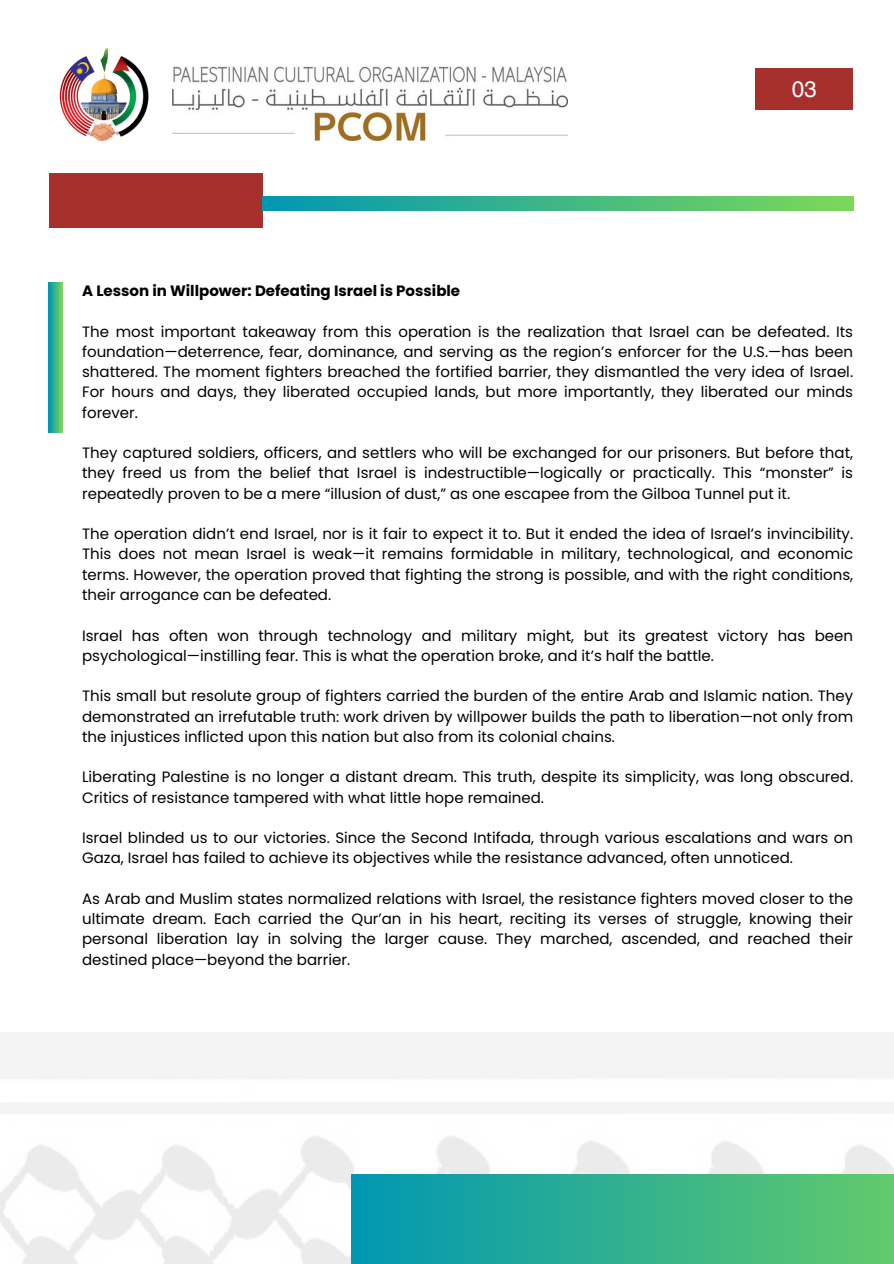
<style>
.page{position:relative;width:894px;height:1264px;background:#fff}
.page>*{position:absolute;margin:0;border:0;box-sizing:border-box;transform-origin:0 0}
.t1{font:22.5px "Helvetica World";color:#fff}
.t2{font:15px/20.2px "Poppins";color:#000;text-align:justify}
.t3{font:700 15px "Poppins";color:#000}
</style>
<div class="page">
<svg style="left:49px;top:283px;width:13px;height:149px;background:#3ab588"></svg>
<div style="left:49px;top:173px;width:213px;height:54px;background:#a7302d"></div>
<svg style="left:263px;top:196px;width:589px;height:15px;background:#3eb784"></svg>
<div style="left:351px;top:1174px;width:542px;height:89px;background:linear-gradient(to right,#0097b2,#62ca6b)"></div>
<img style="left:172px;top:66px;width:395px;height:75px">
<img style="left:59px;top:48px;width:90px;height:94px">
<svg style="left:222px;top:1189px;width:21px;height:15px"></svg>
<div style="left:755px;top:69px;width:97px;height:41px;background:#a7302d"></div>
<p class="t1" style="left:791px;top:76px;width:27px">03</p>
<p class="t3" style="left:82px;top:280px;width:379px">A Lesson in Willpower: Defeating Israel is Possible</p>
<h1 class="t2" style="left:82px;top:321px;width:772px">The most important takeaway from this operation is the realization that Israel can be defeated. Its foundation—deterrence, fear, dominance, and serving as the region’s enforcer for the U.S.—has been shattered. The moment fighters breached the fortified barrier, they dismantled the very idea of Israel.<br>For hours and days, they liberated occupied lands, but more importantly, they liberated our minds forever.</h1>
<p class="t2" style="left:82px;top:443px;width:772px">They captured soldiers, officers, and settlers who will be exchanged for our prisoners. But before that, they freed us from the belief that Israel is indestructible—logically or practically. This “monster” is repeatedly proven to be a mere “illusion of dust,” as one escapee from the Gilboa Tunnel put it.</p>
<p class="t2" style="left:82px;top:524px;width:772px">The operation didn’t end Israel, nor is it fair to expect it to. But it ended the idea of Israel’s invincibility.<br>This does not mean Israel is weak—it remains formidable in military, technological, and economic terms. However, the operation proved that fighting the strong is possible, and with the right conditions, their arrogance can be defeated.</p>
<h2 class="t2" style="left:82px;top:625px;width:772px">Israel has often won through technology and military might, but its greatest victory has been psychological—instilling fear. This is what the operation broke, and it’s half the battle.</h2>
<p class="t2" style="left:82px;top:686px;width:772px">This small but resolute group of fighters carried the burden of the entire Arab and Islamic nation. They demonstrated an irrefutable truth: work driven by willpower builds the path to liberation—not only from the injustices inflicted upon this nation but also from its colonial chains.</p>
<p class="t2" style="left:82px;top:767px;width:772px">Liberating Palestine is no longer a distant dream. This truth, despite its simplicity, was long obscured.<br>Critics of resistance tampered with what little hope remained.</p>
<p class="t2" style="left:82px;top:827px;width:772px">Israel blinded us to our victories. Since the Second Intifada, through various escalations and wars on<br>Gaza, Israel has failed to achieve its objectives while the resistance advanced, often unnoticed.</p>
<p class="t2" style="left:82px;top:888px;width:772px">As Arab and Muslim states normalized relations with Israel, the resistance fighters moved closer to the ultimate dream. Each carried the Qur’an in his heart, reciting its verses of struggle, knowing their personal liberation lay in solving the larger cause. They marched, ascended, and reached their destined place—beyond the barrier.</p>
</div>
